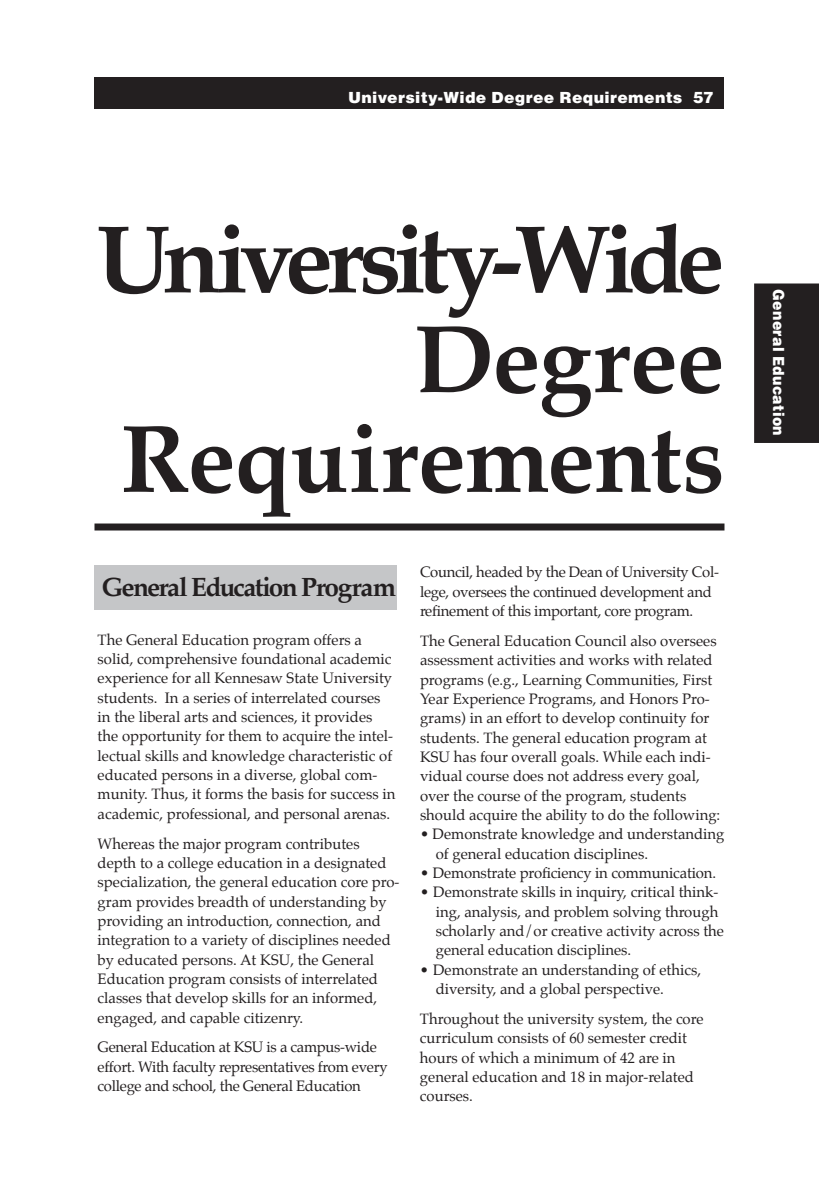
<style>
.page{position:relative;width:819px;height:1197px;background:#fff}
.page>*{position:absolute;margin:0;border:0;box-sizing:border-box;transform-origin:0 0}
.TOC0Header_style{font:700 96.25px/99.8px "Palatino";letter-spacing:-.03em;color:#231f20;text-align:right}
.TOC0Header_style-2{font:700 96.25px "Palatino";letter-spacing:-.08em;color:#231f20}
.body{font:700 26.25px "Palatino";letter-spacing:-.065em;color:#231f20}
.t1{font:900 15.75px "Helvetica";letter-spacing:.02em;color:#fff}
.t2{font:900 15.75px "Helvetica";letter-spacing:.02em;color:#fff;scale:.9 1}
.body-2{font:14.88px/19.2px "Palatino";color:#231f20}
.bullets{font:14.88px/19.2px "Palatino";color:#231f20}
.body-3{font:14.88px/19.2px "Palatino";letter-spacing:-.02em;color:#231f20}
</style>
<div class="page">
<div style="left:94px;top:78px;width:630px;height:31px;background:#231f20"></div>
<div style="left:754px;top:284px;width:65px;height:159px;background:#231f20"></div>
<div style="left:94px;top:524px;width:630px;height:7px;background:#231f20"></div>
<div style="left:94px;top:565px;width:303px;height:45px;background:#c5c6c8"></div>
<p class="t1" style="left:348px;top:88px;width:367px">University-Wide Degree Requirements 57</p>
<p class="TOC0Header_style-2" style="left:96px;top:178px;width:630px">University-Wide</p>
<p class="TOC0Header_style" style="left:120px;top:307px;width:606px">Degree<br>Requirements</p>
<p class="body" style="left:102px;top:565px;width:296px">General Education Program</p>
<p class="body-2" style="left:98px;top:630px;width:299px">The General Education program offers a solid, comprehensive foundational academic experience for all Kennesaw State University students. In a series of interrelated courses in the liberal arts and sciences, it provides the opportunity for them to acquire the intel&shy;lectual skills and knowledge characteristic of educated persons in a diverse, global com&shy;munity. Thus, it forms the basis for success in academic, professional, and personal arenas.</p>
<p class="body-2" style="left:98px;top:834px;width:303px">Whereas the major program contributes depth to a college education in a designated specialization, the general education core pro&shy;gram provides breadth of understanding by providing an introduction, connection, and integration to a variety of disciplines needed by educated persons. At KSU, the General Education program consists of interrelated classes that develop skills for an informed, engaged, and capable citizenry.</p>
<p class="body-3" style="left:98px;top:1038px;width:291px">General Education at KSU is a campus-wide effort. With faculty representatives from every college and school, the General Education</p>
<p class="body-3" style="left:420px;top:563px;width:301px">Council, headed by the Dean of University Col&shy;lege, oversees the continued development and refinement of this important, core program.</p>
<p class="body-2" style="left:420px;top:631px;width:302px">The General Education Council also oversees assessment activities and works with related programs (e.g., Learning Communities, First Year Experience Programs, and Honors Pro&shy;grams) in an effort to develop continuity for students. The general education program at KSU has four overall goals. While each indi&shy;vidual course does not address every goal, over the course of the program, students should acquire the ability to do the following:</p>
<p class="bullets" style="left:436px;top:825px;width:290px;text-indent:-16px">• Demonstrate knowledge and understanding of general education disciplines.</p>
<p class="bullets" style="left:420px;top:863px;width:298px">• Demonstrate proficiency in communication.</p>
<p class="bullets" style="left:436px;top:883px;width:290px;text-indent:-16px">• Demonstrate skills in inquiry, critical think&shy;ing, analysis, and problem solving through scholarly and/or creative activity across the general education disciplines.</p>
<p class="bullets" style="left:436px;top:960px;width:267px;text-indent:-16px">• Demonstrate an understanding of ethics, diversity, and a global perspective.</p>
<p class="body-2" style="left:420px;top:1009px;width:285px">Throughout the university system, the core curriculum consists of 60 semester credit hours of which a minimum of 42 are in general education and 18 in major-related courses.</p>
<p class="t2" style="left:788px;top:289px;width:164px;rotate:90deg">General Education</p>
</div>
